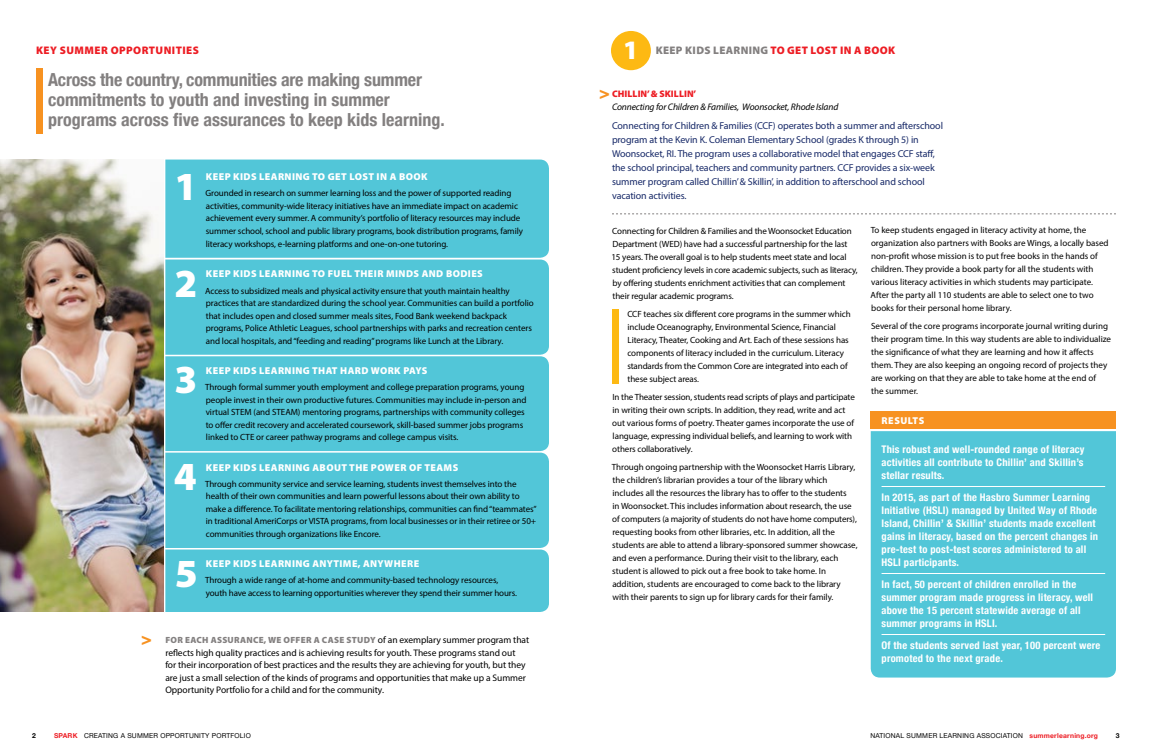
<style>
.page{position:relative;width:1152px;height:756px;background:#fff}
.page>*{position:absolute;margin:0;border:0;box-sizing:border-box;transform-origin:0 0}
.t1{font:900 40px "Myriad Pro";color:#fff}
.t2{font:900 26.7px "Myriad Pro";color:#fff}
.t3{font:700 condensed 18px/20px "Helvetica Neue";color:#838080}
.t4{font:700 condensed 18px "Helvetica Neue";color:#f79221}
.t5{font:900 11px "Myriad Pro";letter-spacing:.03em;color:#838080}
.t6{font:900 11px "Myriad Pro";letter-spacing:.04em;color:#ed1d24}
.t7{font:700 condensed 10.5px/13px "Helvetica Neue";letter-spacing:.02em;color:#fff}
.t8{font:10px/14px "Myriad Pro";letter-spacing:-.01em;color:#162867}
.t9{font:900 10px "Myriad Pro";letter-spacing:.04em;color:#fff}
.t10{font:9.5px/12.5px "Myriad Pro";letter-spacing:-.005em;color:#000}
.t11{font:italic 9.5px "Myriad Pro";letter-spacing:-.015em;color:#000}
.t12{font:900 9.5px "Myriad Pro";letter-spacing:.005em;color:#ed1d24}
.t13{font:9px/13px "Myriad Pro";letter-spacing:-.01em;color:#000}
.t14{font:900 9px "Myriad Pro";letter-spacing:.03em;color:#838080}
.t15{font:6.8px "Helvetica Neue";letter-spacing:.03em;color:#000}
.t16{font:700 6.8px "Helvetica Neue";color:#000}
.s1{font-weight:400;font-size:9.5px;color:#000}
.s2{font-weight:700;color:#ed1d24}
.s3{color:#ed1d24}
</style>
<div class="page">
<img style="left:0;top:160px;width:164px;height:452px">
<div style="left:165px;top:160px;width:384px;height:98px;background:#52c6d8"></div>
<div style="left:165px;top:260px;width:384px;height:95px;background:#52c6d8"></div>
<div style="left:165px;top:356px;width:384px;height:95px;background:#52c6d8"></div>
<div style="left:165px;top:453px;width:384px;height:95px;background:#52c6d8"></div>
<div style="left:165px;top:550px;width:384px;height:62px;background:#52c6d8"></div>
<div style="left:36px;top:68px;width:6px;height:66px;background:#f79221"></div>
<div style="left:611px;top:31px;width:40px;height:39px;background:#fdb913;border-radius:50%"></div>
<svg style="left:612px;top:214px;width:504px;height:1px"></svg>
<div style="left:871px;top:431px;width:245px;height:247px;background:#52c6d8"></div>
<hr style="left:882px;top:486px;width:223px;height:1px;background:#fff">
<hr style="left:882px;top:573px;width:223px;height:1px;background:#fff">
<hr style="left:882px;top:634px;width:223px;height:1px;background:#fff">
<div style="left:871px;top:411px;width:245px;height:18px;background:#f79221"></div>
<div style="left:612px;top:309px;width:6px;height:75px;background:#fdb913"></div>
<p class="t6" style="left:36px;top:43px;width:164px">KEY SUMMER OPPORTUNITIES</p>
<h3 class="t3" style="left:48px;top:68px;width:398px">Across the country, communities are making summer commitments to youth and investing in summer programs across five assurances to keep kids learning.</h3>
<h1 class="t1" style="left:174px;top:160px;width:24px">1</h1>
<h1 class="t1" style="left:174px;top:257px;width:24px">2</h1>
<h1 class="t1" style="left:174px;top:353px;width:24px">3</h1>
<h1 class="t1" style="left:174px;top:450px;width:24px">4</h1>
<h1 class="t1" style="left:175px;top:547px;width:24px">5</h1>
<p class="t9" style="left:206px;top:170px;width:223px">KEEP KIDS LEARNING TO GET LOST IN A BOOK</p>
<p class="t13" style="left:206px;top:187px;width:319px;line-height:12.6px">Grounded in research on summer learning loss and the power of supported reading activities, community-wide literacy initiatives have an immediate impact on academic achievement every summer. A community’s portfolio of literacy resources may include summer school, school and public library programs, book distribution programs, family literacy workshops, e-learning platforms and one-on-one tutoring.</p>
<p class="t9" style="left:206px;top:267px;width:278px">KEEP KIDS LEARNING TO FUEL THEIR MINDS AND BODIES</p>
<p class="t13" style="left:205px;top:284px;width:330px;line-height:12.5px">Access to subsidized meals and physical activity ensure that youth maintain healthy practices that are standardized during the school year. Communities can build a portfolio that includes open and closed summer meals sites, Food Bank weekend backpack programs, Police Athletic Leagues, school partnerships with parks and recreation centers and local hospitals, and “feeding and reading” programs like Lunch at the Library.</p>
<p class="t9" style="left:206px;top:364px;width:223px">KEEP KIDS LEARNING THAT HARD WORK PAYS</p>
<p class="t13" style="left:205px;top:381px;width:323px;line-height:12.5px">Through formal summer youth employment and college preparation programs, young people invest in their own productive futures. Communities may include in-person and virtual STEM (and STEAM) mentoring programs, partnerships with community colleges to offer credit recovery and accelerated coursework, skill-based summer jobs programs linked to CTE or career pathway programs and college campus visits.</p>
<p class="t9" style="left:206px;top:461px;width:254px">KEEP KIDS LEARNING ABOUT THE POWER OF TEAMS</p>
<p class="t13" style="left:205px;top:477px;width:333px;line-height:12.5px">Through community service and service learning, students invest themselves into the health of their own communities and learn powerful lessons about their own ability to make a difference. To facilitate mentoring relationships, communities can find “teammates” in traditional AmeriCorps or VISTA programs, from local businesses or in their retiree or 50+ communities through organizations like Encore.</p>
<p class="t9" style="left:206px;top:557px;width:215px">KEEP KIDS LEARNING ANYTIME, ANYWHERE</p>
<p class="t13" style="left:205px;top:574px;width:313px;line-height:12.5px">Through a wide range of at-home and community-based technology resources, youth have access to learning opportunities wherever they spend their summer hours.</p>
<h3 class="t4" style="left:141px;top:623px;width:12px">&gt;</h3>
<p class="t14" style="left:165px;top:634px;width:365px">FOR EACH ASSURANCE, WE OFFER A CASE STUDY <span class="s1">of an exemplary summer program that</span></p>
<p class="t10" style="left:165px;top:646px;width:362px">reflects high quality practices and is achieving results for youth. These programs stand out for their incorporation of best practices and the results they are achieving for youth, but they are just a small selection of the kinds of programs and opportunities that make up a Summer Opportunity Portfolio for a child and for the community.</p>
<p class="t16" style="left:32px;top:730px;width:5px">2</p>
<p class="t15" style="left:54px;top:730px;width:198px"><span class="s2">SPARK</span> CREATING A SUMMER OPPORTUNITY PORTFOLIO</p>
<h2 class="t2" style="left:623px;top:33px;width:17px">1</h2>
<p class="t5" style="left:656px;top:43px;width:241px">KEEP KIDS LEARNING <span class="s3">TO GET LOST IN A BOOK</span></p>
<p class="t12" style="left:612px;top:88px;width:86px">CHILLIN’ &amp; SKILLIN’</p>
<p class="t11" style="left:612px;top:101px;width:228px">Connecting for Children &amp; Families, Woonsocket, Rhode Island</p>
<p class="t8" style="left:612px;top:119px;width:333px">Connecting for Children &amp; Families (CCF) operates both a summer and afterschool program at the Kevin K. Coleman Elementary School (grades K through 5) in Woonsocket, RI. The program uses a collaborative model that engages CCF staff, the school principal, teachers and community partners. CCF provides a six-week summer program called Chillin’ &amp; Skillin’, in addition to afterschool and school vacation activities.</p>
<h3 class="t4" style="left:599px;top:77px;width:12px">&gt;</h3>
<p class="t13" style="left:611px;top:224px;width:248px">Connecting for Children &amp; Families and the Woonsocket Education Department (WED) have had a successful partnership for the last 15 years. The overall goal is to help students meet state and local student proficiency levels in core academic subjects, such as literacy, by offering students enrichment activities that can complement their regular academic programs.</p>
<p class="t13" style="left:627px;top:307px;width:225px">CCF teaches six different core programs in the summer which include Oceanography, Environmental Science, Financial Literacy, Theater, Cooking and Art. Each of these sessions has components of literacy included in the curriculum. Literacy standards from the Common Core are integrated into each of these subject areas.</p>
<p class="t13" style="left:612px;top:390px;width:244px">In the Theater session, students read scripts of plays and participate in writing their own scripts. In addition, they read, write and act out various forms of poetry. Theater games incorporate the use of language, expressing individual beliefs, and learning to work with others collaboratively.</p>
<p class="t13" style="left:612px;top:460px;width:247px">Through ongoing partnership with the Woonsocket Harris Library, the children’s librarian provides a tour of the library which includes all the resources the library has to offer to the students<br>in Woonsocket. This includes information about research, the use of computers (a majority of students do not have home computers), requesting books from other libraries, etc. In addition, all the students are able to attend a library-sponsored summer showcase, and even a performance. During their visit to the library, each student is allowed to pick out a free book to take home. In addition, students are encouraged to come back to the library with their parents to sign up for library cards for their family.</p>
<p class="t13" style="left:871px;top:224px;width:240px">To keep students engaged in literacy activity at home, the organization also partners with Books are Wings, a locally based non-profit whose mission is to put free books in the hands of children. They provide a book party for all the students with various literacy activities in which students may participate.<br>After the party all 110 students are able to select one to two books for their personal home library.</p>
<p class="t13" style="left:871px;top:320px;width:242px">Several of the core programs incorporate journal writing during their program time. In this way students are able to individualize the significance of what they are learning and how it affects them. They are also keeping an ongoing record of projects they are working on that they are able to take home at the end of<br>the summer.</p>
<p class="t9" style="left:882px;top:414px;width:44px">RESULTS</p>
<p class="t7" style="left:882px;top:442px;width:204px;text-align:justify">This robust and well-rounded range of literacy activities all contribute to Chillin’ and Skillin’s stellar results.</p>
<p class="t7" style="left:882px;top:490px;width:218px">In 2015, as part of the Hasbro Summer Learning Initiative (HSLI) managed by United Way of Rhode Island, Chillin’ &amp; Skillin’ students made excellent gains in literacy, based on the percent changes in pre-test to post-test scores administered to all HSLI participants.</p>
<p class="t7" style="left:882px;top:577px;width:213px">In fact, 50 percent of children enrolled in the summer program made progress in literacy, well above the 15 percent statewide average of all summer programs in HSLI.</p>
<p class="t7" style="left:882px;top:638px;width:220px">Of the students served last year, 100 percent were promoted to the next grade.</p>
<p class="t15" style="left:870px;top:730px;width:229px">NATIONAL SUMMER LEARNING ASSOCIATION <span class="s2">summerlearning.org</span></p>
<p class="t16" style="left:1116px;top:730px;width:5px">3</p>
</div>
